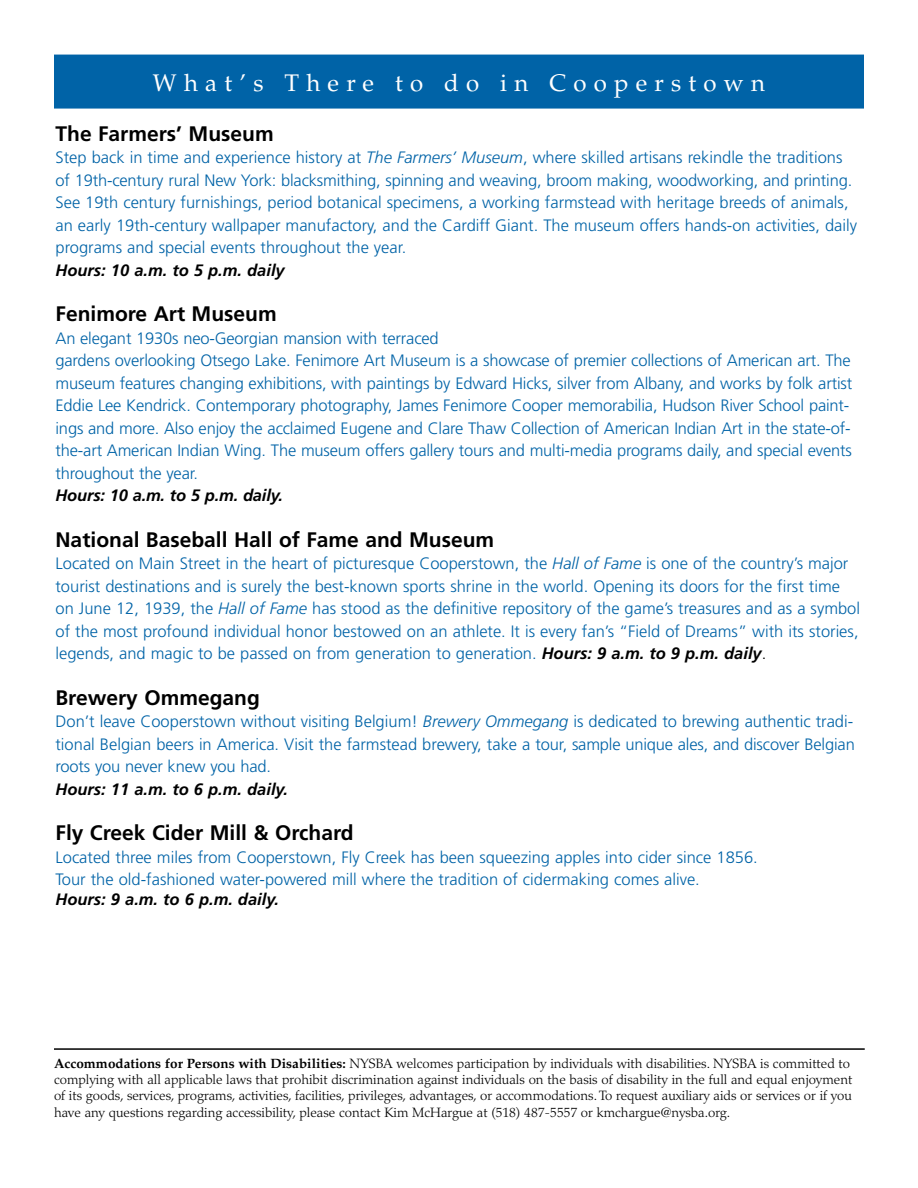
<style>
.page{position:relative;width:918px;height:1188px;background:#fff}
.page>*{position:absolute;margin:0;border:0;box-sizing:border-box;transform-origin:0 0}
.t1{font:24px "Palatino";letter-spacing:.3em;color:#fff}
.t2{font:700 21px "Frutiger";color:#000}
.t3{font:300 16.5px/22.5px "Frutiger";color:#0063a7}
.t4{font:italic 700 16.5px "Frutiger";color:#000}
.t5{font:300 13.5px/16.2px "Palatino";color:#000}
.s1{font-style:italic}
.s2{font-weight:700;font-style:italic;color:#000}
.s3{color:#000}
.s4{font-weight:700}
</style>
<div class="page">
<div style="left:56px;top:56px;width:806px;height:51px;background:#0063a7"></div>
<div style="left:54px;top:55px;width:810px;height:54px;border:3px solid #0063a7"></div>
<hr style="left:54px;top:1048px;width:811px;height:2px;background:#000">
<h1 class="t1" style="left:153px;top:69px;width:614px">What’s There to do in Cooperstown</h1>
<p class="t2" style="left:56px;top:121px;width:220px">The Farmers’ Museum</p>
<p class="t3" style="left:56px;top:147px;width:803px">Step back in time and experience history at <span class="s1">The Farmers’ Museum</span>, where skilled artisans rekindle the traditions of 19th-century rural New York: blacksmithing, spinning and weaving, broom making, woodworking, and printing.<br>See 19th century furnishings, period botanical specimens, a working farmstead with heritage breeds of animals, an early 19th-century wallpaper manufactory, and the Cardiff Giant. The museum offers hands-on activities, daily programs and special events throughout the year.</p>
<p class="t4" style="left:56px;top:260px;width:231px">Hours: 10 a.m. to 5 p.m. daily</p>
<p class="t2" style="left:56px;top:302px;width:223px">Fenimore Art Museum</p>
<p class="t3" style="left:56px;top:327px;width:798px">An elegant 1930s neo-Georgian mansion with terraced<br>gardens overlooking Otsego Lake. Fenimore Art Museum is a showcase of premier collections of American art. The museum features changing exhibitions, with paintings by Edward Hicks, silver from Albany, and works by folk artist Eddie Lee Kendrick. Contemporary photography, James Fenimore Cooper memorabilia, Hudson River School paint&shy;ings and more. Also enjoy the acclaimed Eugene and Clare Thaw Collection of American Indian Art in the state-of&shy;the-art American Indian Wing. The museum offers gallery tours and multi-media programs daily, and special events throughout the year.</p>
<p class="t4" style="left:56px;top:486px;width:229px">Hours: 10 a.m. to 5 p.m. daily.</p>
<p class="t2" style="left:56px;top:527px;width:440px">National Baseball Hall of Fame and Museum</p>
<p class="t3" style="left:56px;top:553px;width:806px">Located on Main Street in the heart of picturesque Cooperstown, the <span class="s1">Hall of Fame</span> is one of the country’s major tourist destinations and is surely the best-known sports shrine in the world. Opening its doors for the first time on June 12, 1939, the <span class="s1">Hall of Fame</span> has stood as the definitive repository of the game’s treasures and as a symbol of the most profound individual honor bestowed on an athlete. It is every fan’s “Field of Dreams” with its stories, legends, and magic to be passed on from generation to generation. <span class="s2">Hours: 9 a.m. to 9 p.m. daily</span><span class="s3">.</span></p>
<p class="t2" style="left:56px;top:685px;width:206px">Brewery Ommegang</p>
<p class="t3" style="left:56px;top:710px;width:801px;text-align:justify">Don’t leave Cooperstown without visiting Belgium! <span class="s1">Brewery Ommegang</span> is dedicated to brewing authentic tradi&shy;tional Belgian beers in America. Visit the farmstead brewery, take a tour, sample unique ales, and discover Belgian roots you never knew you had.</p>
<p class="t4" style="left:56px;top:779px;width:234px">Hours: 11 a.m. to 6 p.m. daily.</p>
<p class="t2" style="left:56px;top:820px;width:300px">Fly Creek Cider Mill &amp; Orchard</p>
<p class="t3" style="left:56px;top:846px;width:704px">Located three miles from Cooperstown, Fly Creek has been squeezing apples into cider since 1856.<br>Tour the old-fashioned water-powered mill where the tradition of cidermaking comes alive.</p>
<p class="t4" style="left:56px;top:889px;width:225px">Hours: 9 a.m. to 6 p.m. daily.</p>
<p class="t5" style="left:54px;top:1056px;width:800px"><span class="s4">Accommodations for Persons with Disabilities:</span> NYSBA welcomes participation by individuals with disabilities. NYSBA is committed to complying with all applicable laws that prohibit discrimination against individuals on the basis of disability in the full and equal enjoyment of its goods, services, programs, activities, facilities, privileges, advantages, or accommodations. To request auxiliary aids or services or if you have any questions regarding accessibility, please contact Kim McHargue at (518) 487-5557 or kmchargue@nysba.org.</p>
</div>
